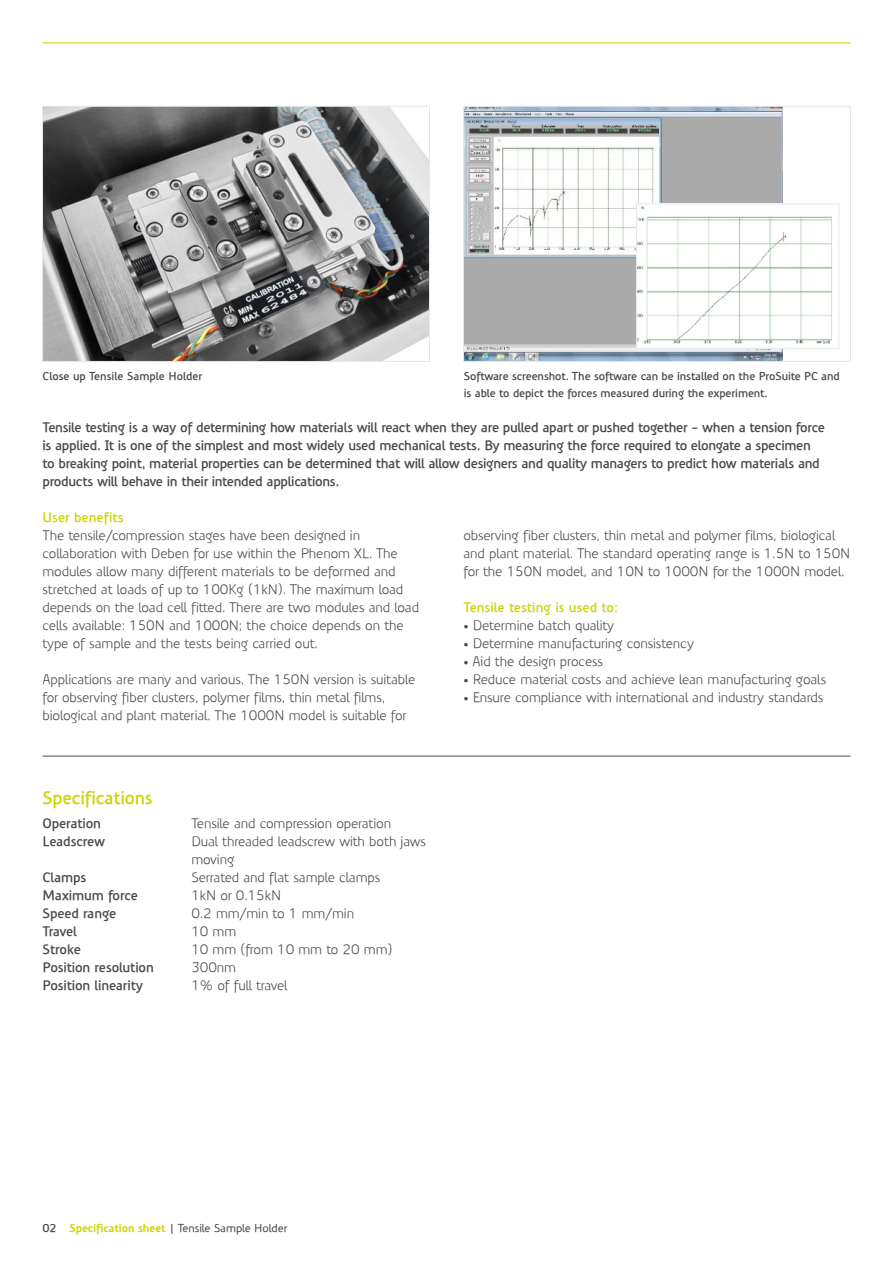
<style>
.page{position:relative;width:893px;height:1263px;background:#fff}
.page>*{position:absolute;margin:0;border:0;box-sizing:border-box;transform-origin:0 0}
.t1{font:600 18px "Precious Sans";letter-spacing:-.01em;color:#cdd500}
.t2{font:13.5px/18px "Precious Sans";letter-spacing:-.01em;color:#4a4a49}
.t3{font:600 13.5px/18px "Precious Sans";letter-spacing:-.025em;color:#4a4a49}
.t4{font:600 13.5px "Precious Sans";color:#cdd500}
.t5{font:600 11.25px/17.2px "Precious Sans";letter-spacing:-.01em;color:#4a4a49}
.t6{font:500 11.25px "Precious Sans";letter-spacing:-.01em;color:#4a4a49}
.s1{font-size:7.5px}
.s2{font-weight:600}
.s3{font-weight:700;color:#cdd500}
</style>
<div class="page">
<hr style="left:43px;top:43px;width:807px;height:1px;background:#cdd500">
<img style="left:44px;top:108px;width:384px;height:252px">
<div style="left:42px;top:106px;width:388px;height:256px;border:1px solid #e8e8e7"></div>
<img style="left:465px;top:108px;width:317px;height:252px">
<div style="left:463px;top:106px;width:388px;height:256px;border:1px solid #e8e8e7"></div>
<img style="left:638px;top:205px;width:195px;height:142px">
<div style="left:636px;top:203px;width:203px;height:146px;border:1px solid #e8e8e7"></div>
<hr style="left:43px;top:756px;width:807px;height:1px;background:#4a4a49">
<p class="t5" style="left:43px;top:368px;width:162px">Close up Tensile Sample Holder</p>
<p class="t5" style="left:464px;top:367px;width:377px">Software screenshot. The software can be installed on the ProSuite PC and is able to depict the forces measured during the experiment.</p>
<p class="t3" style="left:43px;top:418px;width:784px">Tensile testing is a way of determining how materials will react when they are pulled apart or pushed together - when a tension force is applied. It is one of the simplest and most widely used mechanical tests. By measuring the force required to elongate a specimen to breaking point, material properties can be determined that will allow designers and quality managers to predict how materials and products will behave in their intended applications.</p>
<p class="t4" style="left:43px;top:509px;width:83px">User benefits</p>
<p class="t2" style="left:43px;top:526px;width:378px">The tensile/compression stages have been designed in collaboration with Deben for use within the Phenom XL. The modules allow many different materials to be deformed and stretched at loads of up to 100Kg (1kN). The maximum load depends on the load cell fitted. There are two modules and load cells available: 150N and 1000N; the choice depends on the type of sample and the tests being carried out.</p>
<p class="t2" style="left:43px;top:670px;width:374px">Applications are many and various. The 150N version is suitable for observing fiber clusters, polymer films, thin metal films, biological and plant material. The 1000N model is suitable for</p>
<h1 class="t1" style="left:43px;top:786px;width:112px">Specifications</h1>
<p class="t3" style="left:43px;top:814px;width:60px">Operation</p>
<p class="t2" style="left:191px;top:814px;width:201px">Tensile and compression operation</p>
<p class="t3" style="left:43px;top:832px;width:64px">Leadscrew</p>
<p class="t2" style="left:191px;top:832px;width:236px">Dual threaded leadscrew with both jaws moving</p>
<p class="t3" style="left:43px;top:868px;width:45px">Clamps</p>
<p class="t2" style="left:191px;top:868px;width:191px">Serrated and flat sample clamps</p>
<p class="t3" style="left:43px;top:886px;width:97px">Maximum force</p>
<p class="t2" style="left:191px;top:886px;width:91px">1kN or 0.15kN</p>
<p class="t3" style="left:43px;top:904px;width:75px">Speed range</p>
<p class="t2" style="left:191px;top:904px;width:164px">0.2 mm/min to 1 mm/min</p>
<p class="t3" style="left:43px;top:922px;width:36px">Travel</p>
<p class="t2" style="left:191px;top:922px;width:47px">10 mm</p>
<p class="t3" style="left:43px;top:940px;width:40px">Stroke</p>
<p class="t2" style="left:191px;top:940px;width:203px">10 mm (from 10 mm to 20 mm)</p>
<p class="t3" style="left:43px;top:958px;width:113px">Position resolution</p>
<p class="t2" style="left:191px;top:958px;width:46px">300nm</p>
<p class="t3" style="left:43px;top:976px;width:102px">Position linearity</p>
<p class="t2" style="left:191px;top:976px;width:98px">1% of full travel</p>
<p class="t2" style="left:463px;top:526px;width:388px">observing fiber clusters, thin metal and polymer films, biological and plant material. The standard operating range is 1.5N to 150N for the 150N model, and 10N to 1000N for the 1000N model.</p>
<p class="t4" style="left:463px;top:599px;width:156px">Tensile testing is used to:</p>
<p class="t2" style="left:463px;top:616px;width:152px"><span class="s1">•</span> Determine batch quality</p>
<p class="t2" style="left:463px;top:634px;width:232px"><span class="s1">•</span> Determine manufacturing consistency</p>
<p class="t2" style="left:463px;top:652px;width:141px"><span class="s1">•</span> Aid the design process</p>
<p class="t2" style="left:463px;top:670px;width:364px"><span class="s1">•</span> Reduce material costs and achieve lean manufacturing goals</p>
<p class="t2" style="left:463px;top:688px;width:361px"><span class="s1">•</span> Ensure compliance with international and industry standards</p>
<p class="t6" style="left:43px;top:1220px;width:246px"><span class="s2">02</span> <span class="s3">Specification sheet</span> | Tensile Sample Holder</p>
</div>
